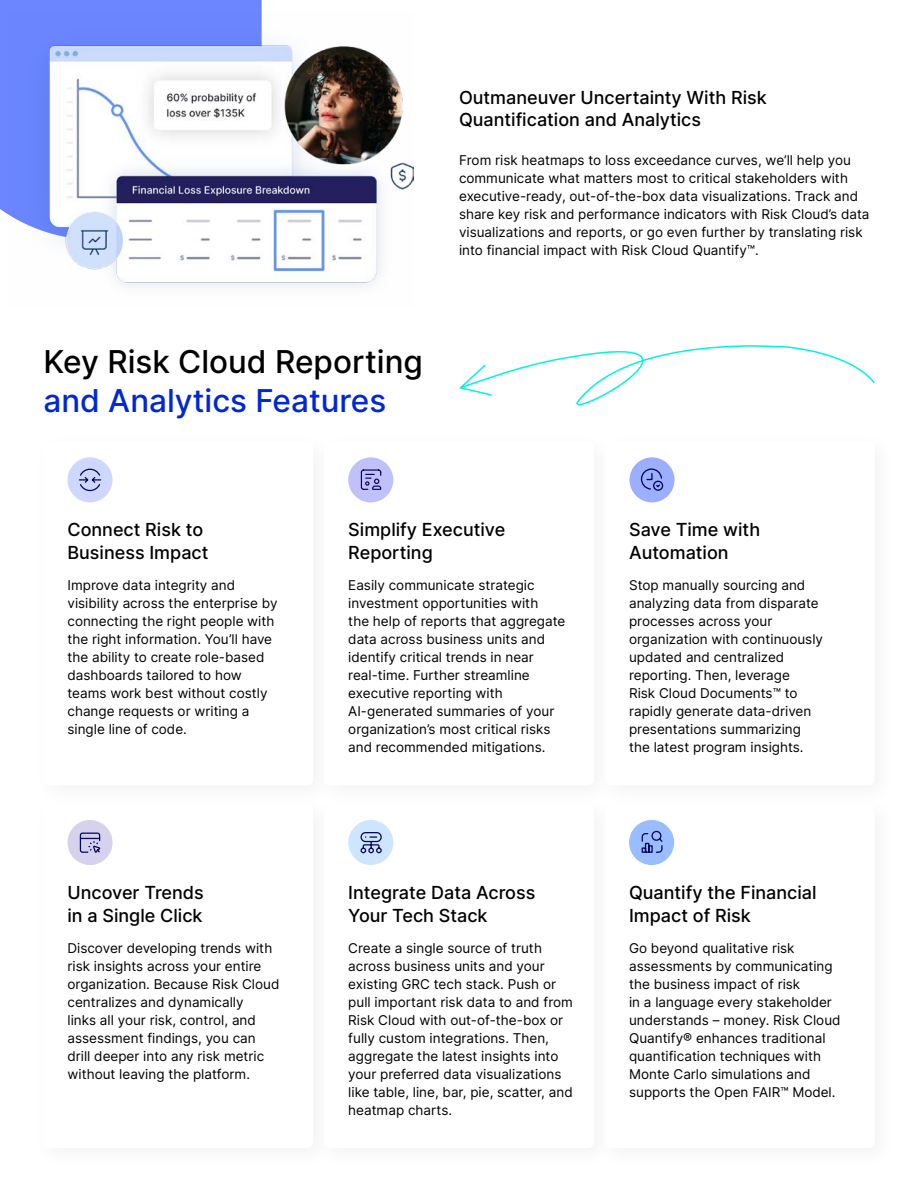
<style>
.page{position:relative;width:918px;height:1188px;background:#fff}
.page>*{position:absolute;margin:0;border:0;box-sizing:border-box;transform-origin:0 0}
.t1{font:31.5px "Inter";color:#000}
.t2{font:31.5px "Inter";color:#0027d6}
.t3{font:18px/22.5px "Inter";color:#000}
.t4{font:13.5px/18px "Inter";color:#000}
</style>
<div class="page">
<div style="left:0;top:0;width:261px;height:215px;background:#6b86ff"></div>
<img style="left:9px;top:12px;width:404px;height:276px">
<div style="left:67px;top:457px;width:46px;height:45px;background:#ced7ff;border-radius:50%"></div>
<div style="left:67px;top:820px;width:46px;height:45px;background:#d6d2ee;border-radius:50%"></div>
<div style="left:348px;top:457px;width:45px;height:45px;background:#c0c0fa;border-radius:50%"></div>
<div style="left:348px;top:820px;width:45px;height:45px;background:#cee5ff;border-radius:50%"></div>
<div style="left:630px;top:457px;width:45px;height:45px;background:#9caeff;border-radius:50%"></div>
<div style="left:629px;top:820px;width:45px;height:45px;background:#99bdff;border-radius:50%"></div>
<svg style="left:641px;top:830px;width:22px;height:23px"></svg>
<svg style="left:78px;top:468px;width:24px;height:24px"></svg>
<svg style="left:360px;top:469px;width:22px;height:21px"></svg>
<svg style="left:641px;top:468px;width:23px;height:23px"></svg>
<svg style="left:79px;top:832px;width:22px;height:21px"></svg>
<svg style="left:360px;top:832px;width:22px;height:22px"></svg>
<svg style="left:459px;top:345px;width:416px;height:61px"></svg>
<h1 class="t1" style="left:44px;top:338px;width:381px">Key Risk Cloud Reporting</h1>
<h1 class="t2" style="left:44px;top:377px;width:344px">and Analytics Features</h1>
<h2 class="t3" style="left:459px;top:86px;width:309px">Outmaneuver Uncertainty With Risk<br>Quantification and Analytics</h2>
<p class="t4" style="left:459px;top:150px;width:412px">From risk heatmaps to loss exceedance curves, we’ll help you communicate what matters most to critical stakeholders with executive-ready, out-of-the-box data visualizations. Track and share key risk and performance indicators with Risk Cloud’s data visualizations and reports, or go even further by translating risk into financial impact with Risk Cloud Quantify™.</p>
<h2 class="t3" style="left:68px;top:518px;width:143px">Connect Risk to<br>Business Impact</h2>
<p class="t4" style="left:68px;top:576px;width:212px">Improve data integrity and visibility across the enterprise by connecting the right people with the right information. You’ll have the ability to create role-based dashboards tailored to how teams work best without costly change requests or writing a single line of code.</p>
<h2 class="t3" style="left:68px;top:881px;width:138px">Uncover Trends in a Single Click</h2>
<p class="t4" style="left:68px;top:939px;width:213px">Discover developing trends with risk insights across your entire organization. Because Risk Cloud centralizes and dynamically<br>links all your risk, control, and assessment findings, you can drill deeper into any risk metric without leaving the platform.</p>
<h2 class="t3" style="left:348px;top:518px;width:159px">Simplify Executive<br>Reporting</h2>
<p class="t4" style="left:348px;top:576px;width:219px">Easily communicate strategic investment opportunities with<br>the help of reports that aggregate data across business units and identify critical trends in near real-time. Further streamline executive reporting with<br>AI-generated summaries of your organization’s most critical risks and recommended mitigations.</p>
<h2 class="t3" style="left:348px;top:881px;width:189px">Integrate Data Across<br>Your Tech Stack</h2>
<p class="t4" style="left:348px;top:939px;width:226px">Create a single source of truth across business units and your existing GRC tech stack. Push or pull important risk data to and from<br>Risk Cloud with out-of-the-box or fully custom integrations. Then, aggregate the latest insights into your preferred data visualizations like table, line, bar, pie, scatter, and heatmap charts.</p>
<h2 class="t3" style="left:629px;top:518px;width:133px">Save Time with<br>Automation</h2>
<p class="t4" style="left:629px;top:576px;width:196px">Stop manually sourcing and analyzing data from disparate processes across your organization with continuously updated and centralized reporting. Then, leverage<br>Risk Cloud Documents™ to rapidly generate data-driven presentations summarizing the latest program insights.</p>
<h2 class="t3" style="left:629px;top:881px;width:189px">Quantify the Financial<br>Impact of Risk</h2>
<p class="t4" style="left:629px;top:939px;width:213px">Go beyond qualitative risk assessments by communicating the business impact of risk<br>in a language every stakeholder understands – money. Risk Cloud<br>Quantify® enhances traditional quantification techniques with<br>Monte Carlo simulations and supports the Open FAIR™ Model.</p>
</div>
